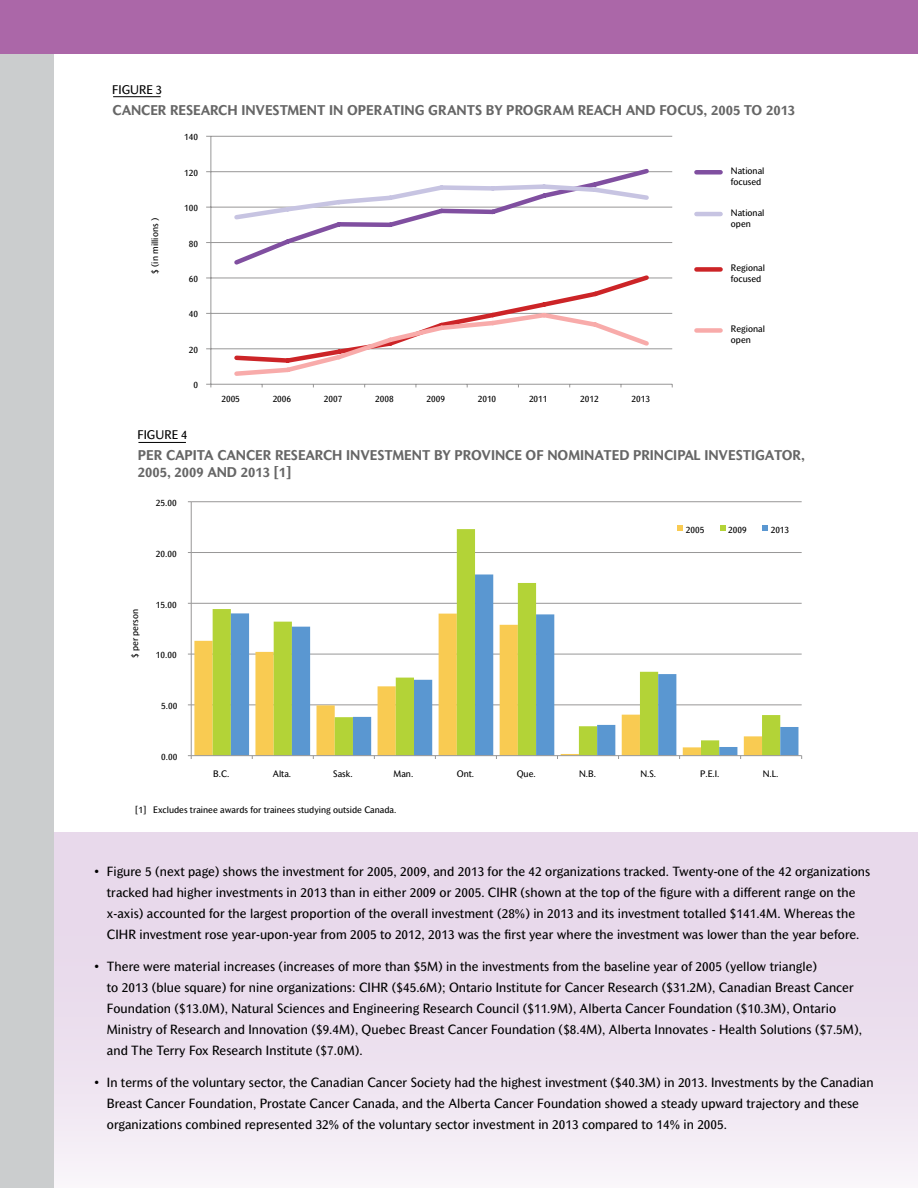
<style>
.page{position:relative;width:918px;height:1188px;background:#fff}
.page>*{position:absolute;margin:0;border:0;box-sizing:border-box;transform-origin:0 0}
.t1{font:700 13.5px/16.2px "Mahsuri Sans";color:#666}
.t2{font:12.75px/21px "Mahsuri Sans";letter-spacing:.005em;color:#000}
.t3{font:12px "Mahsuri Sans";color:#000}
.t4{font:9px/10.8px "Mahsuri Sans";color:#000}
</style>
<div class="page">
<div style="left:50px;top:832px;width:868px;height:356px;background:linear-gradient(to bottom,#e4d3e8,#f5eff6)"></div>
<div style="left:0;top:52px;width:54px;height:1136px;background:#cbcdce"></div>
<div style="left:0;top:0;width:918px;height:54px;background:#ab67a8"></div>
<hr style="left:138px;top:442px;width:48px;height:1px;background:#000">
<hr style="left:191px;top:704px;width:611px;height:1px;background:#989797">
<hr style="left:191px;top:654px;width:611px;height:1px;background:#989797">
<hr style="left:191px;top:603px;width:611px;height:1px;background:#989797">
<hr style="left:191px;top:552px;width:611px;height:1px;background:#989797">
<hr style="left:191px;top:501px;width:611px;height:1px;background:#989797">
<svg style="left:194px;top:614px;width:19px;height:141px;fill:#f9cb52"></svg>
<svg style="left:213px;top:529px;width:550px;height:226px"></svg>
<svg style="left:231px;top:574px;width:567px;height:181px"></svg>
<hr style="left:191px;top:502px;width:1px;height:254px;background:#989797">
<hr style="left:191px;top:755px;width:611px;height:1px;background:#989797">
<svg style="left:678px;top:526px;width:5px;height:5px"></svg>
<svg style="left:720px;top:526px;width:6px;height:5px"></svg>
<svg style="left:763px;top:526px;width:5px;height:5px"></svg>
<hr style="left:211px;top:348px;width:461px;height:1px;background:#989797">
<hr style="left:211px;top:313px;width:461px;height:1px;background:#989797">
<hr style="left:211px;top:278px;width:461px;height:1px;background:#989797">
<hr style="left:211px;top:242px;width:461px;height:1px;background:#989797">
<hr style="left:211px;top:207px;width:461px;height:1px;background:#989797">
<hr style="left:211px;top:171px;width:461px;height:1px;background:#989797">
<hr style="left:211px;top:136px;width:461px;height:1px;background:#989797">
<hr style="left:211px;top:136px;width:1px;height:248px;background:#989797">
<hr style="left:211px;top:384px;width:461px;height:1px;background:#989797">
<svg style="left:231px;top:168px;width:421px;height:208px"></svg>
<div style="left:696px;top:170px;width:25px;height:5px;background:#804fa0"></div>
<hr style="left:696px;top:212px;width:25px;height:4px;background:#c7c4e2">
<div style="left:696px;top:267px;width:25px;height:5px;background:#cc2427"></div>
<div style="left:696px;top:328px;width:25px;height:5px;background:#f8abaa"></div>
<hr style="left:113px;top:96px;width:48px;height:1px;background:#000">
<p class="t3" style="left:112px;top:82px;width:51px">FIGURE 3</p>
<p class="t1" style="left:113px;top:102px;width:684px">CANCER RESEARCH INVESTMENT IN OPERATING GRANTS BY PROGRAM REACH AND FOCUS, 2005 TO 2013</p>
<p class="t4" style="left:149px;top:274px;width:57px;rotate:-90deg">$ (in millions )</p>
<p class="t4" style="left:184px;top:132px;width:15px">140</p>
<p class="t4" style="left:184px;top:167px;width:15px">120</p>
<p class="t4" style="left:184px;top:203px;width:15px">100</p>
<p class="t4" style="left:189px;top:238px;width:11px">80</p>
<p class="t4" style="left:189px;top:273px;width:11px">60</p>
<p class="t4" style="left:189px;top:309px;width:11px">40</p>
<p class="t4" style="left:189px;top:344px;width:11px">20</p>
<p class="t4" style="left:193px;top:380px;width:6px">0</p>
<p class="t4" style="left:221px;top:393px;width:20px">2005</p>
<p class="t4" style="left:273px;top:393px;width:20px">2006</p>
<p class="t4" style="left:324px;top:393px;width:20px">2007</p>
<p class="t4" style="left:375px;top:393px;width:20px">2008</p>
<p class="t4" style="left:426px;top:393px;width:20px">2009</p>
<p class="t4" style="left:478px;top:393px;width:20px">2010</p>
<p class="t4" style="left:529px;top:393px;width:20px">2011</p>
<p class="t4" style="left:580px;top:393px;width:20px">2012</p>
<p class="t4" style="left:632px;top:393px;width:20px">2013</p>
<p class="t4" style="left:731px;top:166px;width:35px">National focused</p>
<p class="t4" style="left:731px;top:207px;width:35px">National open</p>
<p class="t4" style="left:731px;top:263px;width:36px">Regional focused</p>
<p class="t4" style="left:731px;top:324px;width:36px">Regional open</p>
<p class="t3" style="left:138px;top:428px;width:51px">FIGURE 4</p>
<p class="t1" style="left:138px;top:447px;width:668px">PER CAPITA CANCER RESEARCH INVESTMENT BY PROVINCE OF NOMINATED PRINCIPAL INVESTIGATOR,<br>2005, 2009 AND 2013 [1]</p>
<p class="t4" style="left:156px;top:497px;width:22px">25.00</p>
<p class="t4" style="left:156px;top:548px;width:22px">20.00</p>
<p class="t4" style="left:129px;top:658px;width:51px;rotate:-90deg">$ per person</p>
<p class="t4" style="left:156px;top:599px;width:22px">15.00</p>
<p class="t4" style="left:156px;top:650px;width:22px">10.00</p>
<p class="t4" style="left:161px;top:700px;width:18px">5.00</p>
<p class="t4" style="left:161px;top:751px;width:18px">0.00</p>
<p class="t4" style="left:686px;top:524px;width:20px">2005</p>
<p class="t4" style="left:728px;top:524px;width:20px">2009</p>
<p class="t4" style="left:771px;top:524px;width:20px">2013</p>
<p class="t4" style="left:213px;top:769px;width:18px">B.C.</p>
<p class="t4" style="left:273px;top:769px;width:20px">Alta.</p>
<p class="t4" style="left:333px;top:769px;width:21px">Sask.</p>
<p class="t4" style="left:394px;top:769px;width:21px">Man.</p>
<p class="t4" style="left:457px;top:769px;width:19px">Ont.</p>
<p class="t4" style="left:517px;top:769px;width:21px">Que.</p>
<p class="t4" style="left:579px;top:769px;width:18px">N.B.</p>
<p class="t4" style="left:640px;top:769px;width:17px">N.S.</p>
<p class="t4" style="left:700px;top:769px;width:21px">P.E.I.</p>
<p class="t4" style="left:763px;top:769px;width:17px">N.L.</p>
<p class="t4" style="left:135px;top:805px;width:263px">[1] Excludes trainee awards for trainees studying outside Canada.</p>
<p class="t2" style="left:93px;top:861px;width:779px;text-align:center">• Figure 5 (next page) shows the investment for 2005, 2009, and 2013 for the 42 organizations tracked. Twenty-one of the 42 organizations tracked had higher investments in 2013 than in either 2009 or 2005. CIHR (shown at the top of the figure with a different range on the x-axis) accounted for the largest proportion of the overall investment (28%) in 2013 and its investment totalled $141.4M. Whereas the CIHR investment rose year-upon-year from 2005 to 2012, 2013 was the first year where the investment was lower than the year before.</p>
<p class="t2" style="left:107px;top:956px;width:757px;text-indent:-14px">• There were material increases (increases of more than $5M) in the investments from the baseline year of 2005 (yellow triangle)<br>to 2013 (blue square) for nine organizations: CIHR ($45.6M); Ontario Institute for Cancer Research ($31.2M), Canadian Breast Cancer Foundation ($13.0M), Natural Sciences and Engineering Research Council ($11.9M), Alberta Cancer Foundation ($10.3M), Ontario Ministry of Research and Innovation ($9.4M), Quebec Breast Cancer Foundation ($8.4M), Alberta Innovates - Health Solutions ($7.5M), and The Terry Fox Research Institute ($7.0M).</p>
<p class="t2" style="left:107px;top:1072px;width:768px;text-indent:-14px">• In terms of the voluntary sector, the Canadian Cancer Society had the highest investment ($40.3M) in 2013. Investments by the Canadian<br>Breast Cancer Foundation, Prostate Cancer Canada, and the Alberta Cancer Foundation showed a steady upward trajectory and these organizations combined represented 32% of the voluntary sector investment in 2013 compared to 14% in 2005.</p>
</div>
